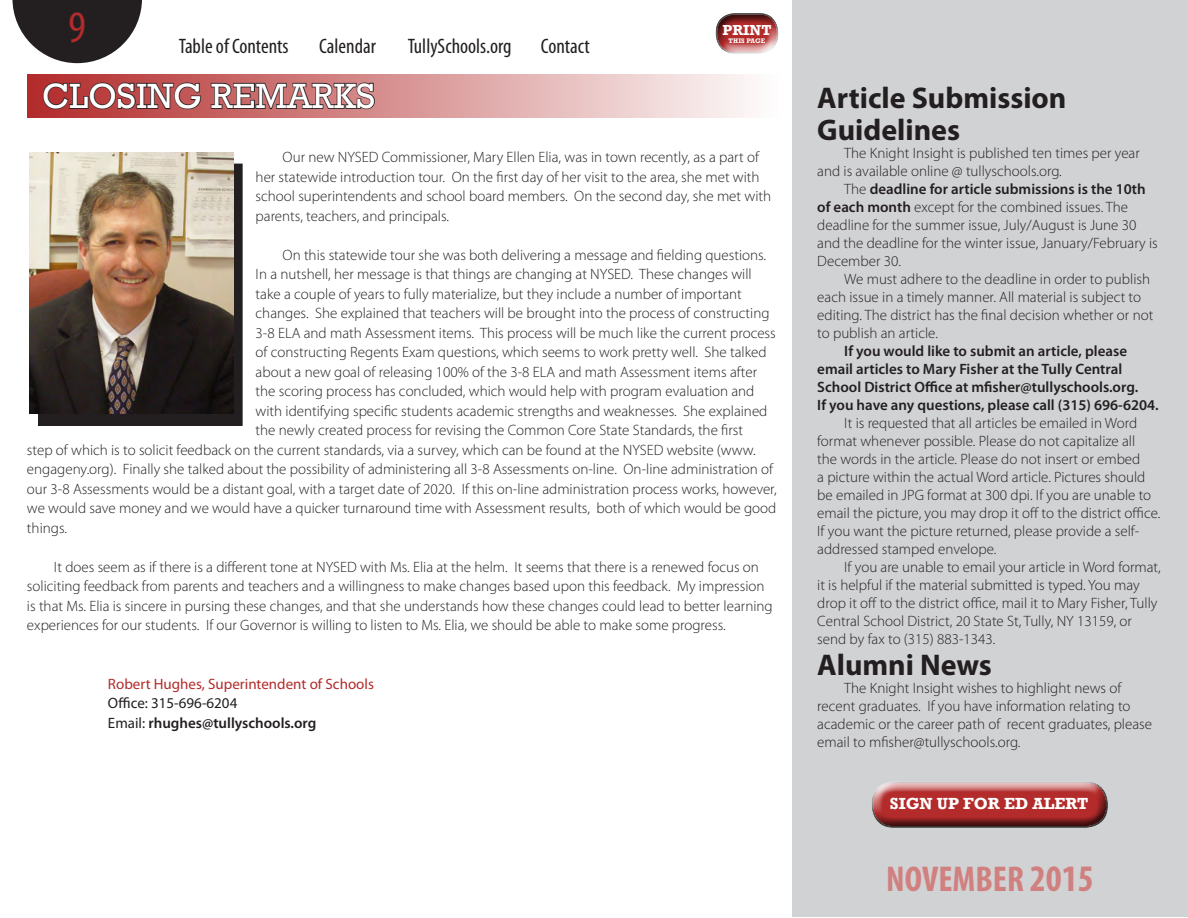
<style>
.page{position:relative;width:1188px;height:918px;background:#fff}
.page>*{position:absolute;margin:0;border:0;box-sizing:border-box;transform-origin:0 0}
.Navigation{font:condensed 45px "Myriad Pro";color:#b32b2b}
.Paragraph_Header{font:36px "Rockwell";color:#fff}
.Navigation-2{font:700 condensed 36px "Myriad Pro";color:#d18080}
.t1{font:700 30px/31.5px "Myriad Pro";color:#231f20}
.Navigation-3{font:condensed 21px "Myriad Pro";color:#231f20}
.Subtitle_Side_Panel{font:700 16.5px "Rockwell";color:#fff}
.t2{font:300 15px/18px "Myriad Pro";color:#231f20}
.B_-_Body{font:600 15px/18px "Myriad Pro";color:#231f20}
.B_-_Body-2{font:15px "Myriad Pro";color:#b32b2b}
.B_-_Body-3{font:15px "Myriad Pro";color:#231f20}
.Subtitle_Side_Panel-2{font:700 14.85px "Rockwell";color:#fff}
.Subtitle_Side_Panel-3{font:700 6.75px "Rockwell";color:#fff}
.s1{font-weight:400}
.s2{font-weight:600}
.s3{font-size:37.5px}
</style>
<div class="page">
<div style="left:792px;top:1px;width:396px;height:916px;background:#d1d2d4"></div>
<svg style="left:12px;top:0;width:130px;height:63px"></svg>
<svg style="left:723px;top:50px;width:47px;height:4px"></svg>
<div style="left:713px;top:12px;width:66px;height:38px;background:#231f20;opacity:.75"></div>
<div style="left:27px;top:74px;width:751px;height:43px;background:linear-gradient(to right,#b22a2a,#fefdfd)"></div>
<div style="left:39px;top:164px;width:203px;height:261px;background:#231f20"></div>
<img style="left:30px;top:153px;width:203px;height:261px">
<svg style="left:42px;top:82px;width:160px;height:28px;background:#8b3838"></svg>
<svg style="left:210px;top:79px;width:166px;height:31px;background:#945858"></svg>
<svg style="left:880px;top:782px;width:220px;height:4px"></svg>
<div style="left:871px;top:786px;width:239px;height:43px;background:#231f20;opacity:.75"></div>
<p class="Navigation" style="left:69px;top:0;width:19px">9</p>
<p class="Navigation-3" style="left:179px;top:33px;width:111px">Table of Contents</p>
<p class="Navigation-3" style="left:319px;top:33px;width:58px">Calendar</p>
<p class="Navigation-3" style="left:408px;top:34px;width:105px">TullySchools.org</p>
<p class="Navigation-3" style="left:541px;top:34px;width:50px">Contact</p>
<p class="Paragraph_Header" style="left:42px;top:75px;width:335px">CLOSING REMARKS</p>
<p class="Subtitle_Side_Panel-2" style="left:723px;top:21px;width:50px">PRINT</p>
<p class="Subtitle_Side_Panel-3" style="left:729px;top:37px;width:38px">THIS PAGE</p>
<p class="t2" style="left:256px;top:148px;width:517px;line-height:19.5px;text-indent:27px">Our new NYSED Commissioner, Mary Ellen Elia, was in town recently, as a part of her statewide introduction tour. On the first day of her visit to the area, she met with school superintendents and school board members. On the second day, she met with parents, teachers, and principals.</p>
<p class="t2" style="left:283px;top:246px;width:485px">On this statewide tour she was both delivering a message and fielding questions.</p>
<p class="t2" style="left:256px;top:265px;width:498px">In a nutshell, her message is that things are changing at NYSED. These changes will</p>
<p class="t2" style="left:256px;top:285px;width:488px">take a couple of years to fully materialize, but they include a number of important</p>
<p class="t2" style="left:256px;top:304px;width:515px">changes. She explained that teachers will be brought into the process of constructing</p>
<p class="t2" style="left:256px;top:324px;width:522px">3-8 ELA and math Assessment items. This process will be much like the current process</p>
<p class="t2" style="left:256px;top:343px;width:513px">of constructing Regents Exam questions, which seems to work pretty well. She talked</p>
<p class="t2" style="left:256px;top:363px;width:503px">about a new goal of releasing 100% of the 3-8 ELA and math Assessment items after</p>
<p class="t2" style="left:256px;top:382px;width:500px">the scoring process has concluded, which would help with program evaluation and</p>
<p class="t2" style="left:256px;top:402px;width:513px">with identifying specific students academic strengths and weaknesses. She explained</p>
<p class="t2" style="left:256px;top:421px;width:489px">the newly created process for revising the Common Core State Standards, the first</p>
<p class="t2" style="left:27px;top:441px;width:730px">step of which is to solicit feedback on the current standards, via a survey, which can be found at the NYSED website (www.</p>
<p class="t2" style="left:27px;top:460px;width:748px">engageny.org). Finally she talked about the possibility of administering all 3-8 Assessments on-line. On-line administration of</p>
<p class="t2" style="left:27px;top:480px;width:751px">our 3-8 Assessments would be a distant goal, with a target date of 2020. If this on-line administration process works, however,</p>
<p class="t2" style="left:27px;top:499px;width:751px">we would save money and we would have a quicker turnaround time with Assessment results, both of which would be good</p>
<p class="t2" style="left:27px;top:519px;width:42px">things.</p>
<p class="t2" style="left:27px;top:557px;width:747px;line-height:19.5px;text-indent:27px">It does seem as if there is a different tone at NYSED with Ms. Elia at the helm. It seems that there is a renewed focus on soliciting feedback from parents and teachers and a willingness to make changes based upon this feedback. My impression is that Ms. Elia is sincere in pursing these changes, and that she understands how these changes could lead to better learning experiences for our students. If our Governor is willing to listen to Ms. Elia, we should be able to make some progress.</p>
<p class="B_-_Body-2" style="left:108px;top:675px;width:267px">Robert Hughes, Superintendent of Schools</p>
<p class="B_-_Body-3" style="left:108px;top:694px;width:131px">Office: 315-696-6204</p>
<p class="B_-_Body" style="left:108px;top:714px;width:210px"><span class="s1">Email:</span> rhughes@tullyschools.org</p>
<p class="t1" style="left:817px;top:82px;width:251px">Article Submission<br>Guidelines</p>
<p class="t2" style="left:817px;top:144px;width:324px;text-indent:27px">The Knight Insight is published ten times per year and is available online @ tullyschools.org.</p>
<p class="t2" style="left:817px;top:180px;width:342px;text-indent:27px">The <span class="s2">deadline for article submissions is the 10th of each month</span> except for the combined issues. The deadline for the summer issue, July/August is June 30 and the deadline for the winter issue, January/February is December 30.</p>
<p class="t2" style="left:817px;top:270px;width:338px;text-indent:27px">We must adhere to the deadline in order to publish each issue in a timely manner. All material is subject to editing. The district has the final decision whether or not to publish an article.</p>
<p class="B_-_Body" style="left:817px;top:342px;width:343px;text-indent:27px">If you would like to submit an article, please email articles to Mary Fisher at the Tully Central School District Office at mfisher@tullyschools.org.<br>If you have any questions, please call (315) 696-6204.</p>
<p class="t2" style="left:817px;top:414px;width:345px;text-indent:27px">It is requested that all articles be emailed in Word format whenever possible. Please do not capitalize all<br>the words in the article. Please do not insert or embed<br>a picture within the actual Word article. Pictures should be emailed in JPG format at 300 dpi. If you are unable to email the picture, you may drop it off to the district office.<br>If you want the picture returned, please provide a self&shy;addressed stamped envelope.</p>
<p class="t2" style="left:817px;top:558px;width:345px;text-indent:27px">If you are unable to email your article in Word format, it is helpful if the material submitted is typed. You may drop it off to the district office, mail it to Mary Fisher, Tully Central School District, 20 State St, Tully, NY 13159, or send by fax to (315) 883-1343.</p>
<p class="t1" style="left:817px;top:649px;width:176px">Alumni News</p>
<p class="t2" style="left:817px;top:679px;width:336px;text-indent:27px">The Knight Insight wishes to highlight news of recent graduates. If you have information relating to academic or the career path of recent graduates, please email to mfisher@tullyschools.org.</p>
<p class="Subtitle_Side_Panel" style="left:890px;top:794px;width:200px">SIGN UP FOR ED ALERT</p>
<p class="Navigation-2" style="left:886px;top:857px;width:209px">NOVEMBER <span class="s3">2015</span></p>
</div>
